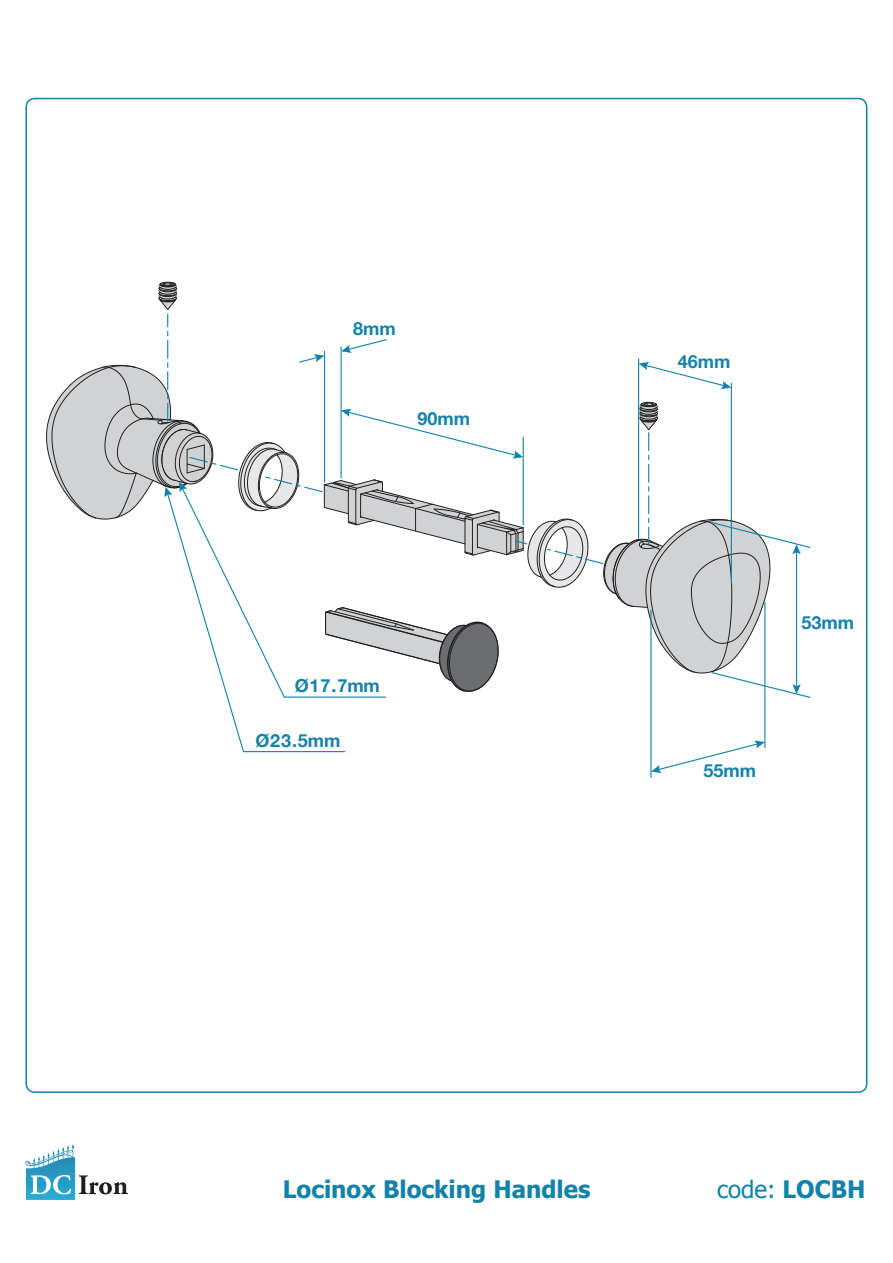
<style>
.page{position:relative;width:893px;height:1263px;background:#fff}
.page>*{position:absolute;margin:0;border:0;box-sizing:border-box;transform-origin:0 0}
.Product_Name{font:700 24px "Tahoma";color:#1282aa}
.Product_Name-2{font:24px "Tahoma";color:#1282aa}
.t1{font:700 18px "Helvetica Neue";color:#1282aa}
.s1{font-weight:700}
</style>
<div class="page">
<hr style="left:650px;top:610px;width:2px;height:167px;background:#1282aa">
<svg style="left:46px;top:281px;width:765px;height:492px"></svg>
<svg style="left:38px;top:1144px;width:35px;height:19px"></svg>
<svg style="left:30px;top:1175px;width:41px;height:19px"></svg>
<svg style="left:79px;top:1175px;width:49px;height:19px"></svg>
<p class="t1" style="left:353px;top:315px;width:44px">8mm</p>
<p class="t1" style="left:418px;top:404px;width:54px">90mm</p>
<p class="t1" style="left:295px;top:672px;width:87px">Ø17.7mm</p>
<p class="t1" style="left:255px;top:726px;width:87px">Ø23.5mm</p>
<p class="t1" style="left:678px;top:348px;width:54px">46mm</p>
<p class="t1" style="left:801px;top:608px;width:54px">53mm</p>
<p class="t1" style="left:703px;top:756px;width:54px">55mm</p>
<p class="Product_Name" style="left:283px;top:1172px;width:309px">Locinox Blocking Handles</p>
<p class="Product_Name-2" style="left:717px;top:1173px;width:150px">code: <span class="s1">LOCBH</span></p>
</div>
